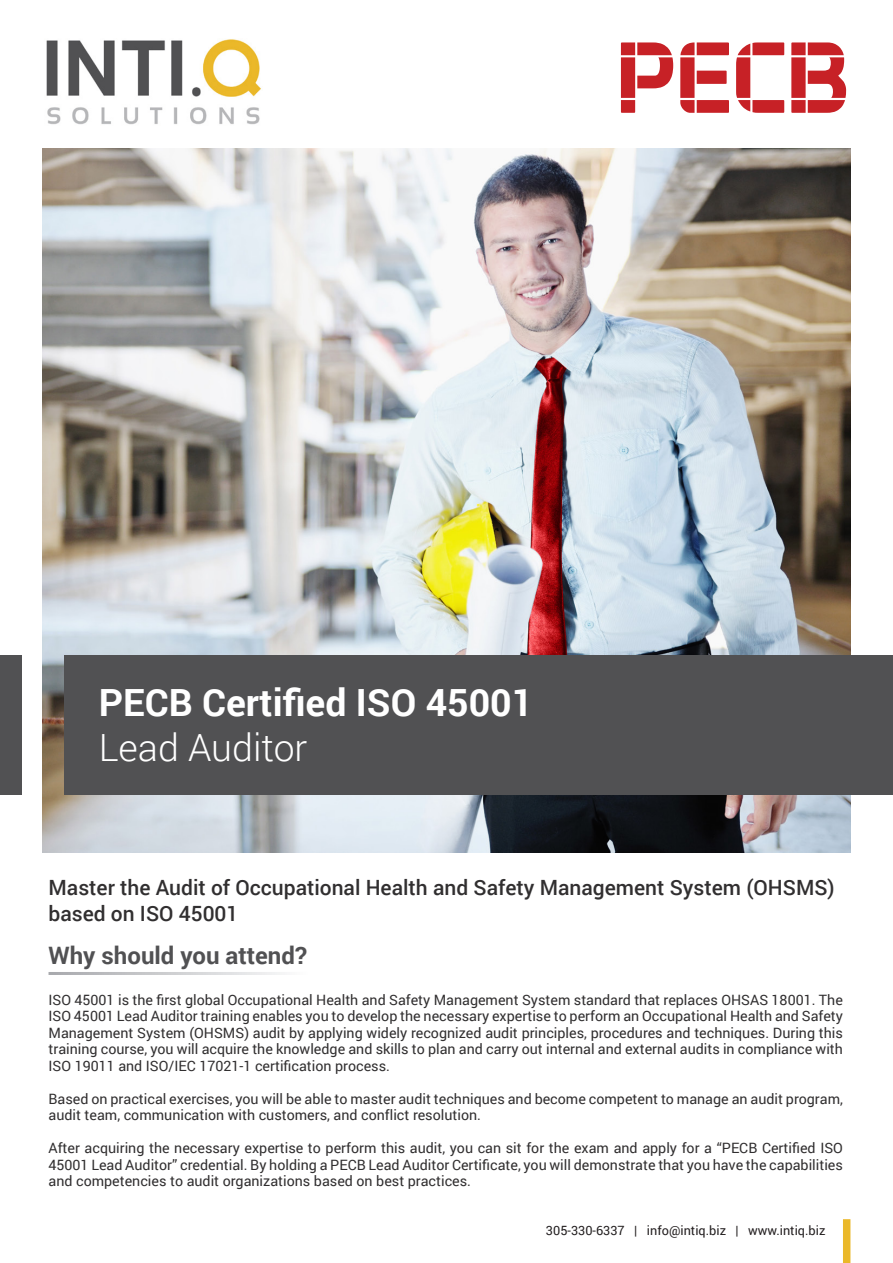
<style>
.page{position:relative;width:893px;height:1263px;background:#fff}
.page>*{position:absolute;margin:0;border:0;box-sizing:border-box;transform-origin:0 0}
.t1{font:700 37.5px "Roboto";color:#fff}
.t2{font:300 37.5px "Roboto";color:#fff}
.t3{font:700 24px "Roboto";color:#515153}
.t4{font:500 21px/25.2px "Roboto";color:#312f30}
.t5{font:14.25px/16.5px "Roboto";color:#312f30;text-align:justify}
.t6{font:12.75px "Roboto";color:#231f20}
</style>
<div class="page">
<img style="left:43px;top:149px;width:807px;height:703px">
<div style="left:65px;top:655px;width:828px;height:140px;background:#515153"></div>
<div style="left:0;top:655px;width:21px;height:140px;background:#515153"></div>
<div style="left:843px;top:1219px;width:7px;height:44px;background:#eab829"></div>
<img style="left:46px;top:39px;width:215px;height:86px">
<svg style="left:680px;top:42px;width:49px;height:71px"></svg>
<svg style="left:736px;top:42px;width:48px;height:71px"></svg>
<svg style="left:791px;top:42px;width:55px;height:71px"></svg>
<svg style="left:621px;top:42px;width:52px;height:71px"></svg>
<p class="t1" style="left:99px;top:676px;width:436px">PECB Certified ISO 45001</p>
<p class="t2" style="left:99px;top:721px;width:210px">Lead Auditor</p>
<p class="t4" style="left:49px;top:874px;width:788px">Master the Audit of Occupational Health and Safety Management System (OHSMS) based on ISO 45001</p>
<p class="t3" style="left:49px;top:939px;width:260px">Why should you attend?</p>
<p class="t5" style="left:49px;top:991px;width:796px">ISO 45001 is the first global Occupational Health and Safety Management System standard that replaces OHSAS 18001. The ISO 45001 Lead Auditor training enables you to develop the necessary expertise to perform an Occupational Health and Safety Management System (OHSMS) audit by applying widely recognized audit principles, procedures and techniques. During this training course, you will acquire the knowledge and skills to plan and carry out internal and external audits in compliance with ISO 19011 and ISO/IEC 17021-1 certification process.</p>
<p class="t5" style="left:49px;top:1090px;width:796px">Based on practical exercises, you will be able to master audit techniques and become competent to manage an audit program, audit team, communication with customers, and conflict resolution.</p>
<p class="t5" style="left:49px;top:1139px;width:796px">After acquiring the necessary expertise to perform this audit, you can sit for the exam and apply for a “PECB Certified ISO 45001 Lead Auditor” credential. By holding a PECB Lead Auditor Certificate, you will demonstrate that you have the capabilities and competencies to audit organizations based on best practices.</p>
<p class="t6" style="left:546px;top:1221px;width:281px">305-330-6337 | info@intiq.biz | www.intiq.biz</p>
</div>
